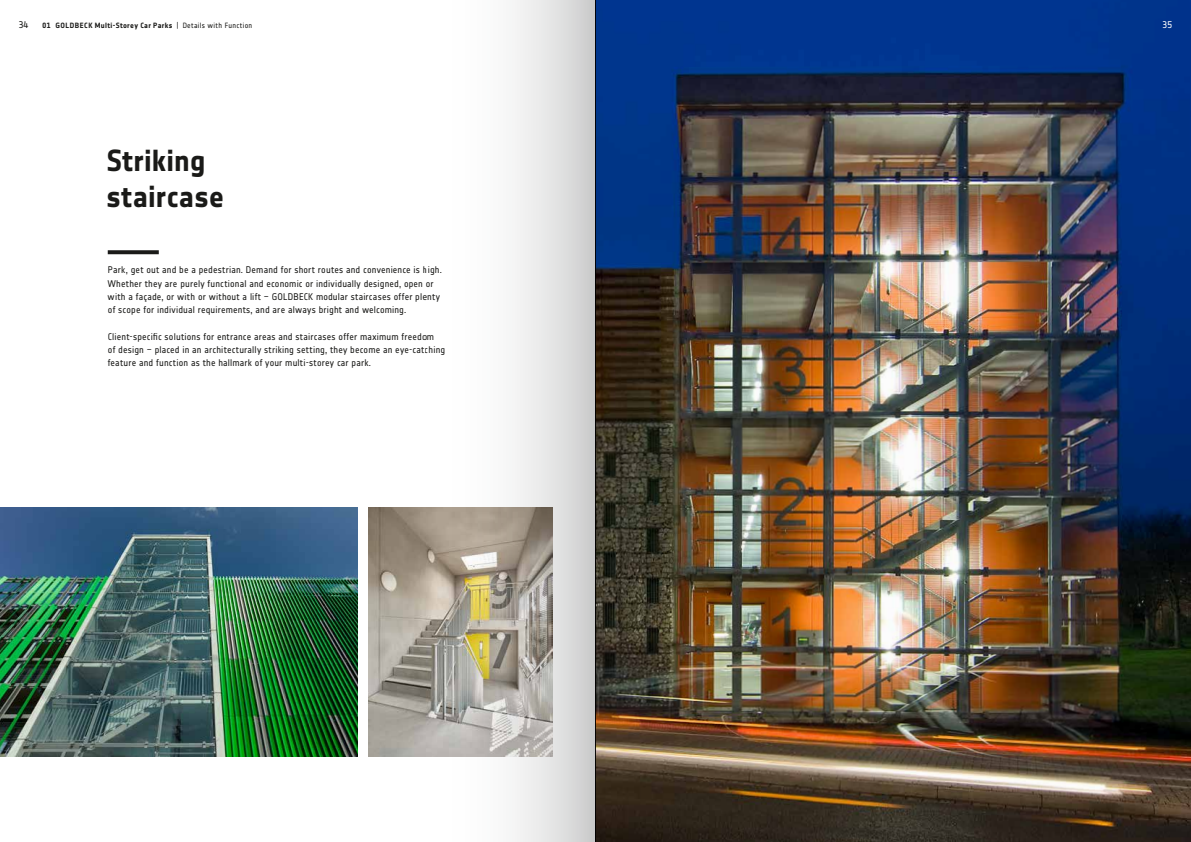
<style>
.page{position:relative;width:1191px;height:842px;background:#fff}
.page>*{position:absolute;margin:0;border:0;box-sizing:border-box;transform-origin:0 0}
.t1{font:700 30px/36px "Goldbeck";letter-spacing:.005em;color:#1a1a18}
.t2{font:9.5px/13.3px "Goldbeck";letter-spacing:.015em;color:#1a1a18}
.t3{font:9.5px "Goldbeck";color:#fff}
.t4{font:700 7.5px "Goldbeck";letter-spacing:.055em;color:#1a1a18}
.s1{font-weight:400}
</style>
<div class="page">
<img style="left:0;top:507px;width:357px;height:250px">
<svg style="left:108px;top:250px;width:51px;height:4px"></svg>
<img style="left:596px;top:0;width:595px;height:842px">
<img style="left:369px;top:507px;width:56px;height:250px">
<hr style="left:595px;top:0;width:1px;height:842px;background:#1a1a18">
<svg style="left:425px;top:0;width:170px;height:842px"></svg>
<p class="t2" style="left:19px;top:18px;width:11px">34</p>
<p class="t4" style="left:43px;top:21px;width:211px">01 GOLDBECK Multi-Storey Car Parks <span class="s1">| Details with Function</span></p>
<p class="t3" style="left:1162px;top:19px;width:11px">35</p>
<h1 class="t1" style="left:106px;top:142px;width:120px">Striking staircase</h1>
<p class="t2" style="left:107px;top:263px;width:336px">Park, get out and be a pedestrian. Demand for short routes and convenience is high.<br>Whether they are purely functional and economic or individually designed, open or with a façade, or with or without a lift – GOLDBECK modular staircases offer plenty of scope for individual requirements, and are always bright and welcoming.</p>
<p class="t2" style="left:108px;top:329px;width:339px">Client-specific solutions for entrance areas and staircases offer maximum freedom<br>of design – placed in an architecturally striking setting, they become an eye-catching feature and function as the hallmark of your multi-storey car park.</p>
</div>
